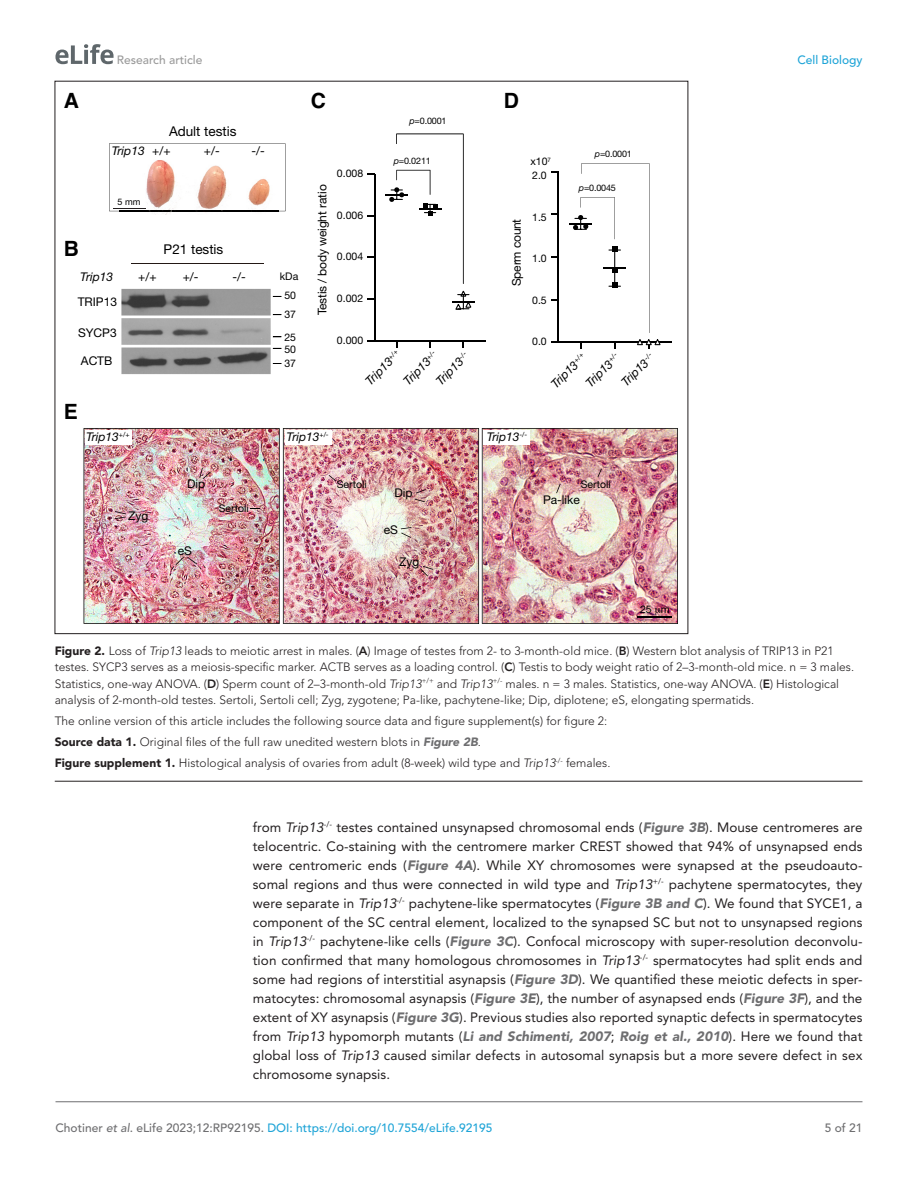
<style>
.page{position:relative;width:918px;height:1188px;background:#fff}
.page>*{position:absolute;margin:0;border:0;box-sizing:border-box;transform-origin:0 0}
.t1{font:700 21px "Helvetica";color:#000}
.t2{font:13.5px/19px "Avenir LT Std";letter-spacing:.005em;color:#231f20;text-align:justify}
.t3{font:13.5px "Helvetica Neue";color:#000}
.t4{font:300 12px/16.5px "Avenir LT Std";color:#231f20}
.t5{font:italic 12px/24.5px "Helvetica Neue";color:#000}
.t6{font:12px "Helvetica Neue";color:#000}
.t7{font:500 12px "Avenir LT Std";color:#1ea4d7}
.t8{font:500 12px "Avenir LT Std";color:#9a9a9a}
.t9{font:500 12px "Avenir LT Std";color:#6e6e70}
.t10{font:10.5px "Helvetica Neue";color:#000}
.t11{font:9px "Helvetica Neue";letter-spacing:-.015em;color:#000}
.s1{font-style:italic}
.s2{font-weight:900}
.s3{font-weight:800}
.s4{font-weight:900;font-style:italic;color:#6e6e70}
.s5{color:#6e6e70}
.s6{font-style:italic;color:#6e6e70}
</style>
<div class="page">
<svg style="left:55px;top:44px;width:59px;height:20px"></svg>
<hr style="left:56px;top:1101px;width:806px;height:1px;background:#6e6e70">
<hr style="left:55px;top:781px;width:807px;height:1px;background:#231f20">
<svg style="left:109px;top:143px;width:176px;height:68px"></svg>
<img style="left:120px;top:160px;width:158px;height:55px">
<img style="left:120px;top:211px;width:158px;height:1px">
<hr style="left:113px;top:208px;width:33px;height:1px;background:#231f20">
<hr style="left:131px;top:263px;width:133px;height:1px;background:#231815">
<img style="left:122px;top:289px;width:149px;height:86px">
<hr style="left:375px;top:340px;width:111px;height:1px;background:#000">
<hr style="left:374px;top:174px;width:1px;height:167px;background:#000">
<svg style="left:452px;top:291px;width:22px;height:19px"></svg>
<svg style="left:386px;top:134px;width:77px;height:150px"></svg>
<img style="left:84px;top:428px;width:594px;height:196px">
<hr style="left:558px;top:342px;width:113px;height:1px;background:#000">
<hr style="left:557px;top:172px;width:2px;height:170px;background:#000">
<svg style="left:551px;top:256px;width:6px;height:2px"></svg>
<svg style="left:637px;top:339px;width:24px;height:10px"></svg>
<svg style="left:569px;top:163px;width:81px;height:170px"></svg>
<p class="t8" style="left:117px;top:53px;width:87px">Research article</p>
<p class="t7" style="left:797px;top:53px;width:67px">Cell Biology</p>
<h1 class="t1" style="left:64px;top:88px;width:17px">A</h1>
<h1 class="t1" style="left:311px;top:88px;width:17px">C</h1>
<p class="t5" style="left:112px;top:139px;width:34px">Trip13</p>
<p class="t3" style="left:169px;top:122px;width:69px">Adult testis</p>
<p class="t6" style="left:152px;top:142px;width:20px">+/+</p>
<p class="t6" style="left:204px;top:142px;width:17px">+/-</p>
<p class="t6" style="left:252px;top:142px;width:15px">-/-</p>
<h1 class="t1" style="left:64px;top:236px;width:17px">B</h1>
<p class="t11" style="left:118px;top:196px;width:24px">5 mm</p>
<p class="t3" style="left:164px;top:240px;width:61px">P21 testis</p>
<p class="t5" style="left:80px;top:265px;width:34px">Trip13</p>
<p class="t6" style="left:78px;top:293px;width:41px">TRIP13</p>
<p class="t6" style="left:78px;top:324px;width:40px">SYCP3</p>
<p class="t6" style="left:81px;top:352px;width:33px">ACTB</p>
<h1 class="t1" style="left:64px;top:399px;width:16px">E</h1>
<p class="t6" style="left:138px;top:268px;width:20px">+/+</p>
<p class="t6" style="left:183px;top:268px;width:17px">+/-</p>
<p class="t6" style="left:232px;top:268px;width:15px">-/-</p>
<p class="t10" style="left:280px;top:269px;width:20px">kDa</p>
<p class="t10" style="left:284px;top:288px;width:13px">50</p>
<p class="t10" style="left:284px;top:306px;width:13px">37</p>
<p class="t10" style="left:284px;top:342px;width:13px">50</p>
<p class="t10" style="left:284px;top:330px;width:13px">25</p>
<p class="t10" style="left:284px;top:355px;width:13px">37</p>
<p class="t6" style="left:314px;top:315px;width:132px;rotate:-90deg">Testis / body weight ratio</p>
<h1 class="t1" style="left:504px;top:88px;width:17px">D</h1>
<p class="t11" style="left:409px;top:115px;width:39px"><span class="s1">p</span>=0.0001</p>
<p class="t11" style="left:394px;top:154px;width:39px"><span class="s1">p</span>=0.0211</p>
<p class="t10" style="left:530px;top:154px;width:22px">x10<sup>7</sup></p>
<p class="t11" style="left:595px;top:147px;width:39px"><span class="s1">p</span>=0.0001</p>
<p class="t10" style="left:337px;top:166px;width:28px">0.008</p>
<p class="t10" style="left:532px;top:168px;width:16px">2.0</p>
<p class="t11" style="left:579px;top:181px;width:39px"><span class="s1">p</span>=0.0045</p>
<p class="t10" style="left:337px;top:207px;width:28px">0.006</p>
<p class="t10" style="left:337px;top:249px;width:28px">0.004</p>
<p class="t6" style="left:508px;top:286px;width:69px;rotate:-90deg">Sperm count</p>
<p class="t10" style="left:532px;top:209px;width:16px">1.5</p>
<p class="t10" style="left:532px;top:251px;width:16px">1.0</p>
<p class="t10" style="left:337px;top:291px;width:28px">0.002</p>
<p class="t10" style="left:532px;top:292px;width:16px">0.5</p>
<p class="t10" style="left:337px;top:332px;width:28px">0.000</p>
<p class="t10" style="left:532px;top:334px;width:16px">0.0</p>
<p class="t5" style="left:359px;top:375px;width:45px;rotate:-45deg">Trip13<sup>+/+</sup></p>
<p class="t5" style="left:545px;top:378px;width:45px;rotate:-45deg">Trip13<sup>+/+</sup></p>
<p class="t5" style="left:397px;top:375px;width:44px;rotate:-45deg">Trip13<sup>+/-</sup></p>
<p class="t5" style="left:598px;top:359px;width:42px;text-indent:-26px;rotate:-45deg">Trip13<sup>+/-<br></sup>Trip13<sup>-/-</sup></p>
<p class="t5" style="left:430px;top:375px;width:42px;rotate:-45deg">Trip13<sup>-/-</sup></p>
<p class="t5" style="left:86px;top:425px;width:45px">Trip13<sup>+/+</sup></p>
<p class="t5" style="left:487px;top:425px;width:42px">Trip13<sup>-/-</sup></p>
<p class="t5" style="left:287px;top:425px;width:44px">Trip13<sup>+/-</sup></p>
<p class="t6" style="left:128px;top:507px;width:22px">Zyg</p>
<p class="t6" style="left:187px;top:475px;width:20px">Dip</p>
<p class="t6" style="left:178px;top:542px;width:16px">eS</p>
<p class="t10" style="left:219px;top:501px;width:31px">Sertoli</p>
<p class="t10" style="left:337px;top:477px;width:31px">Sertoli</p>
<p class="t10" style="left:581px;top:476px;width:31px">Sertoli</p>
<p class="t6" style="left:394px;top:484px;width:20px">Dip</p>
<p class="t6" style="left:543px;top:491px;width:38px">Pa-like</p>
<p class="t6" style="left:384px;top:521px;width:16px">eS</p>
<p class="t6" style="left:399px;top:553px;width:22px">Zyg</p>
<p class="t10" style="left:640px;top:601px;width:31px">25 m</p>
<p class="t4" style="left:55px;top:643px;width:801px"><span class="s2">Figure 2.</span> Loss of <span class="s1">Trip13</span> leads to meiotic arrest in males. (<span class="s3">A</span>) Image of testes from 2- to 3-month-old mice. (<span class="s3">B</span>) Western blot analysis of TRIP13 in P21 testes. SYCP3 serves as a meiosis-specific marker. ACTB serves as a loading control. (<span class="s3">C</span>) Testis to body weight ratio of 2–3-month-old mice. n = 3 males.<br>Statistics, one-way ANOVA. (<span class="s3">D</span>) Sperm count of 2–3-month-old <span class="s1">Trip13</span><sup>+/+</sup> and <span class="s1">Trip13</span><sup>+/-</sup> males. n = 3 males. Statistics, one-way ANOVA. (<span class="s3">E</span>) Histological analysis of 2-month-old testes. Sertoli, Sertoli cell; Zyg, zygotene; Pa-like, pachytene-like; Dip, diplotene; eS, elongating spermatids.</p>
<p class="t4" style="left:55px;top:711px;width:557px;line-height:21px">The online version of this article includes the following source data and figure supplement(s) for figure 2:<br><span class="s2">Source data 1.</span> Original files of the full raw unedited western blots in <span class="s4">Figure 2B</span>.<br><span class="s2">Figure supplement 1.</span> Histological analysis of ovaries from adult (8-week) wild type and <span class="s1">Trip13</span><sup>-/-</sup> females.</p>
<p class="t2" style="left:253px;top:818px;width:611px">from <span class="s1">Trip13</span><sup>-/-</sup> testes contained unsynapsed chromosomal ends (<span class="s4">Figure 3B</span>). Mouse centromeres are telocentric. Co-staining with the centromere marker CREST showed that 94% of unsynapsed ends were centromeric ends (<span class="s4">Figure 4A</span>). While XY chromosomes were synapsed at the pseudoauto&shy;somal regions and thus were connected in wild type and <span class="s1">Trip13</span><sup>+/-</sup> pachytene spermatocytes, they were separate in <span class="s1">Trip13</span><sup>-/-</sup> pachytene-like spermatocytes (<span class="s4">Figure 3B and C</span>). We found that SYCE1, a component of the SC central element, localized to the synapsed SC but not to unsynapsed regions in <span class="s1">Trip13</span><sup>-/-</sup> pachytene-like cells (<span class="s4">Figure 3C</span>). Confocal microscopy with super-resolution deconvolu&shy;tion confirmed that many homologous chromosomes in <span class="s1">Trip13</span><sup>-/-</sup> spermatocytes had split ends and some had regions of interstitial asynapsis (<span class="s4">Figure 3D</span>). We quantified these meiotic defects in sper&shy;matocytes: chromosomal asynapsis (<span class="s4">Figure 3E</span>), the number of asynapsed ends (<span class="s4">Figure 3F</span>), and the extent of XY asynapsis (<span class="s4">Figure 3G</span>). Previous studies also reported synaptic defects in spermatocytes from <span class="s1">Trip13</span> hypomorph mutants (<span class="s4">Li and Schimenti, 2007</span>; <span class="s4">Roig et al., 2010</span>). Here we found that global loss of <span class="s1">Trip13</span> caused similar defects in autosomal synapsis but a more severe defect in sex chromosome synapsis.</p>
<p class="t7" style="left:56px;top:1121px;width:438px"><span class="s5">Chotiner</span> <span class="s6">et al</span><span class="s5">. eLife 2023;12:RP92195.</span> DOI: https://doi.org/10.7554/eLife.92195</p>
<p class="t9" style="left:825px;top:1121px;width:39px">5 of 21</p>
</div>
